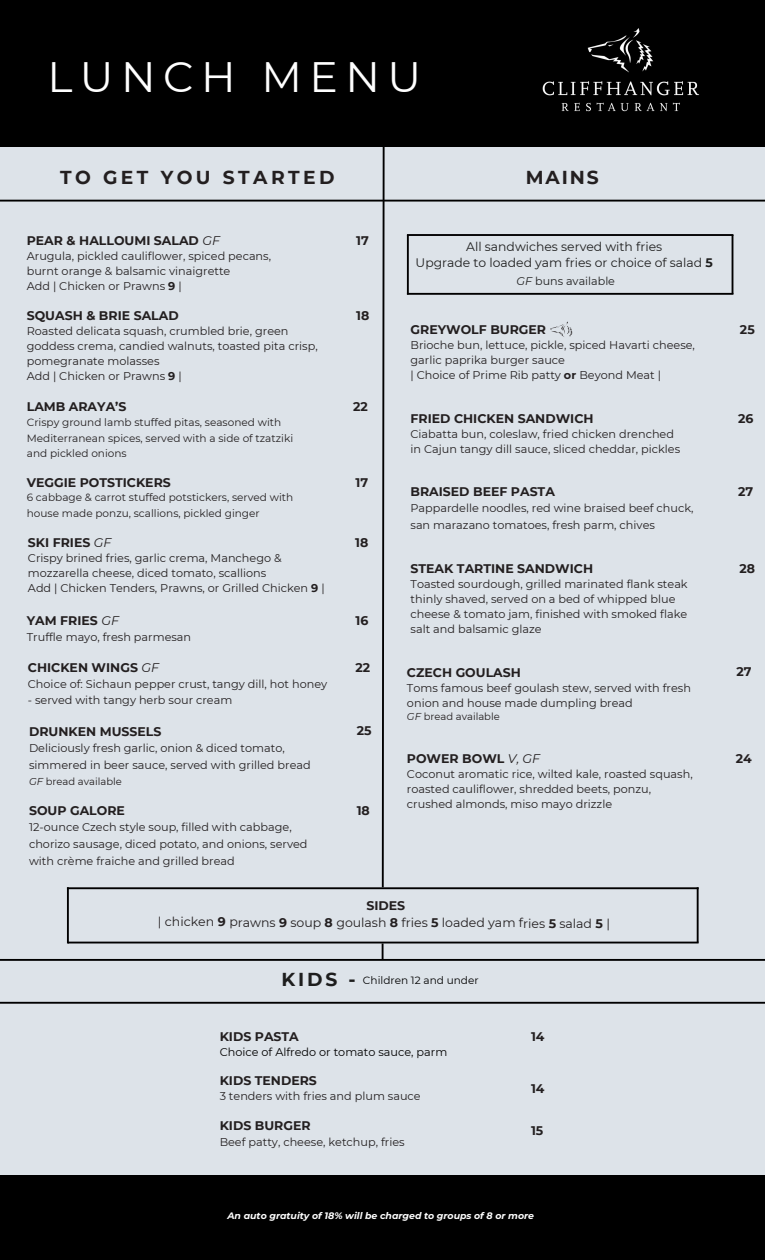
<style>
.page{position:relative;width:765px;height:1260px;background:#dde3e9}
.page>*{position:absolute;margin:0;border:0;box-sizing:border-box;transform-origin:0 0}
.t1{font:42.5px "Montserrat";letter-spacing:.175em;color:#fff}
.t2{font:700 18.75px "Montserrat";letter-spacing:.185em;color:#231f20}
.t3{font:700 18.75px "Montserrat";color:#1e1e1e}
.t4{font:700 12.5px "Montserrat";color:#231f20}
.t5{font:12.5px/16.9px "Montserrat";letter-spacing:-.005em;color:#231f20;text-align:center}
.t6{font:12.38px/15.8px "Montserrat";color:#1e1e1e;text-align:center}
.t7{font:11.25px/15px "Montserrat";color:#231f20}
.t8{font:11.25px "Montserrat";color:#000}
.t9{font:11.12px "Montserrat";color:#1e1e1e}
.t10{font:10.5px/15.8px "Montserrat";color:#231f20}
.t11{font:10.5px "Montserrat";color:#000}
.t12{font:10px "Montserrat";color:#231f20}
.t13{font:italic 700 9.38px "Montserrat";color:#fefefe}
.s1{font-weight:400;font-style:italic}
.s2{font-weight:700}
.s3{font-style:italic}
</style>
<div class="page">
<svg style="left:381px;top:147px;width:5px;height:740px"></svg>
<hr style="left:0;top:200px;width:765px;height:2px;background:#000">
<svg style="left:382px;top:943px;width:2px;height:16px"></svg>
<hr style="left:0;top:959px;width:765px;height:2px;background:#000">
<hr style="left:0;top:1002px;width:765px;height:2px;background:#000">
<hr style="left:67px;top:887px;width:632px;height:2px;background:#000">
<div style="left:0;top:0;width:765px;height:147px;background:#000"></div>
<hr style="left:68px;top:942px;width:631px;height:1px;background:#000">
<hr style="left:697px;top:887px;width:2px;height:56px;background:#000">
<hr style="left:67px;top:887px;width:2px;height:56px;background:#000">
<div style="left:0;top:1176px;width:765px;height:84px;background:#000"></div>
<img style="left:542px;top:28px;width:158px;height:84px">
<hr style="left:407px;top:293px;width:326px;height:2px;background:#000">
<hr style="left:407px;top:234px;width:326px;height:2px;background:#000">
<hr style="left:407px;top:235px;width:2px;height:59px;background:#000">
<hr style="left:732px;top:235px;width:1px;height:59px;background:#000">
<img style="left:550px;top:322px;width:23px;height:15px">
<h2 class="t1" style="left:47px;top:51px;width:375px">LUNCH MENU</h2>
<p class="t2" style="left:60px;top:165px;width:276px">TO GET YOU STARTED</p>
<h2 class="t2" style="left:526px;top:165px;width:74px">MAINS</h2>
<h4 class="t4" style="left:27px;top:233px;width:195px">PEAR &amp; HALLOUMI SALAD <span class="s1">GF</span></h4>
<h4 class="t7" style="left:27px;top:248px;width:246px">Arugula, pickled cauliflower, spiced pecans, burnt orange &amp; balsamic vinaigrette<br>Add | Chicken or Prawns <span class="s2">9</span> |</h4>
<h4 class="t4" style="left:27px;top:308px;width:153px">SQUASH &amp; BRIE SALAD</h4>
<h4 class="t7" style="left:27px;top:324px;width:292px">Roasted delicata squash, crumbled brie, green goddess crema, candied walnuts, toasted pita crisp, pomegranate molasses<br>Add | Chicken or Prawns <span class="s2">9</span> |</h4>
<p class="t4" style="left:27px;top:399px;width:101px">LAMB ARAYA’S</p>
<p class="t10" style="left:27px;top:414px;width:268px">Crispy ground lamb stuffed pitas, seasoned with<br>Mediterranean spices, served with a side of tzatziki and pickled onions</p>
<h3 class="t4" style="left:27px;top:474px;width:146px">VEGGIE POTSTICKERS</h3>
<h3 class="t10" style="left:27px;top:490px;width:268px">6 cabbage &amp; carrot stuffed potstickers, served with house made ponzu, scallions, pickled ginger</h3>
<h3 class="t4" style="left:28px;top:535px;width:85px">SKI FRIES <span class="s1">GF</span></h3>
<h3 class="t7" style="left:28px;top:551px;width:298px">Crispy brined fries, garlic crema, Manchego &amp; mozzarella cheese, diced tomato, scallions<br>Add | Chicken Tenders, Prawns, or Grilled Chicken <span class="s2">9</span> |</h3>
<h3 class="t4" style="left:27px;top:613px;width:94px">YAM FRIES <span class="s1">GF</span></h3>
<h3 class="t7" style="left:27px;top:630px;width:166px">Truffle mayo, fresh parmesan</h3>
<h3 class="t4" style="left:28px;top:659px;width:133px">CHICKEN WINGS <span class="s1">GF</span></h3>
<h3 class="t7" style="left:28px;top:676px;width:301px">Choice of: Sichaun pepper crust, tangy dill, hot honey</h3>
<h3 class="t7" style="left:28px;top:693px;width:206px">- served with tangy herb sour cream</h3>
<h3 class="t4" style="left:29px;top:724px;width:134px">DRUNKEN MUSSELS</h3>
<h3 class="t7" style="left:29px;top:739px;width:283px;line-height:17.5px">Deliciously fresh garlic, onion &amp; diced tomato, simmered in beer sauce, served with grilled bread</h3>
<h3 class="t12" style="left:29px;top:776px;width:94px"><span class="s3">GF</span> bread available</h3>
<h3 class="t4" style="left:29px;top:803px;width:97px">SOUP GALORE</h3>
<h3 class="t7" style="left:29px;top:819px;width:280px;line-height:16.9px">12-ounce Czech style soup, filled with cabbage, chorizo sausage, diced potato, and onions, served with crème fraiche and grilled bread</h3>
<h3 class="t4" style="left:356px;top:233px;width:14px">17</h3>
<p class="t4" style="left:356px;top:308px;width:15px">18</p>
<p class="t4" style="left:353px;top:399px;width:16px">22</p>
<p class="t4" style="left:356px;top:475px;width:14px">17</p>
<p class="t4" style="left:355px;top:535px;width:15px">18</p>
<p class="t4" style="left:356px;top:613px;width:14px">16</p>
<p class="t4" style="left:356px;top:659px;width:16px">22</p>
<p class="t4" style="left:357px;top:723px;width:16px">25</p>
<p class="t4" style="left:357px;top:803px;width:15px">18</p>
<p class="t6" style="left:416px;top:239px;width:299px">All sandwiches served with fries<br>Upgrade to loaded yam fries or choice of salad <span class="s2">5</span></p>
<p class="t9" style="left:517px;top:274px;width:100px"><span class="s3">GF</span> buns available</p>
<p class="t4" style="left:411px;top:322px;width:137px">GREYWOLF BURGER</p>
<p class="t7" style="left:411px;top:338px;width:286px">Brioche bun, lettuce, pickle, spiced Havarti cheese, garlic paprika burger sauce<br>| Choice of Prime Rib patty <span class="s2">or</span> Beyond Meat |</p>
<p class="t4" style="left:411px;top:411px;width:185px">FRIED CHICKEN SANDWICH</p>
<p class="t7" style="left:411px;top:426px;width:271px">Ciabatta bun, coleslaw, fried chicken drenched in Cajun tangy dill sauce, sliced cheddar, pickles</p>
<h3 class="t4" style="left:411px;top:484px;width:146px">BRAISED BEEF PASTA</h3>
<h3 class="t7" style="left:411px;top:500px;width:285px;line-height:16.9px">Pappardelle noodles, red wine braised beef chuck, san marazano tomatoes, fresh parm, chives</h3>
<p class="t4" style="left:411px;top:561px;width:184px">STEAK TARTINE SANDWICH</p>
<p class="t7" style="left:411px;top:576px;width:279px">Toasted sourdough, grilled marinated flank steak thinly shaved, served on a bed of whipped blue cheese &amp; tomato jam, finished with smoked flake salt and balsamic glaze</p>
<p class="t4" style="left:407px;top:665px;width:115px">CZECH GOULASH</p>
<p class="t7" style="left:407px;top:680px;width:286px">Toms famous beef goulash stew, served with fresh onion and house made dumpling bread</p>
<p class="t12" style="left:407px;top:710px;width:94px"><span class="s3">GF</span> bread available</p>
<h2 class="t4" style="left:407px;top:751px;width:135px">POWER BOWL <span class="s1">V, GF</span></h2>
<h2 class="t7" style="left:407px;top:766px;width:287px">Coconut aromatic rice, wilted kale, roasted squash, roasted cauliflower, shredded beets, ponzu, crushed almonds, miso mayo drizzle</h2>
<p class="t5" style="left:158px;top:897px;width:454px"><span class="s2">SIDES<br></span>| chicken <span class="s2">9</span> prawns <span class="s2">9</span> soup <span class="s2">8</span> goulash <span class="s2">8</span> fries <span class="s2">5</span> loaded yam fries <span class="s2">5</span> salad <span class="s2">5</span> |</p>
<h3 class="t3" style="left:281px;top:968px;width:76px">KIDS -</h3>
<h3 class="t11" style="left:363px;top:973px;width:117px">Children 12 and under</h3>
<p class="t4" style="left:220px;top:1029px;width:81px">KIDS PASTA</p>
<p class="t8" style="left:220px;top:1045px;width:229px">Choice of Alfredo or tomato sauce, parm</p>
<p class="t4" style="left:220px;top:1073px;width:99px">KIDS TENDERS</p>
<p class="t7" style="left:220px;top:1089px;width:203px">3 tenders with fries and plum sauce</p>
<p class="t4" style="left:220px;top:1118px;width:92px">KIDS BURGER</p>
<p class="t7" style="left:220px;top:1134px;width:187px">Beef patty, cheese, ketchup, fries</p>
<p class="t4" style="left:531px;top:1029px;width:15px">14</p>
<p class="t4" style="left:531px;top:1081px;width:15px">14</p>
<h3 class="t4" style="left:531px;top:1123px;width:14px">15</h3>
<p class="t4" style="left:740px;top:322px;width:16px">25</p>
<h3 class="t4" style="left:738px;top:411px;width:17px">26</h3>
<h3 class="t4" style="left:738px;top:484px;width:17px">27</h3>
<p class="t4" style="left:739px;top:561px;width:17px">28</p>
<p class="t4" style="left:736px;top:664px;width:17px">27</p>
<h4 class="t4" style="left:736px;top:751px;width:17px">24</h4>
<p class="t13" style="left:227px;top:1210px;width:308px">An auto gratuity of 18% will be charged to groups of 8 or more</p>
</div>
